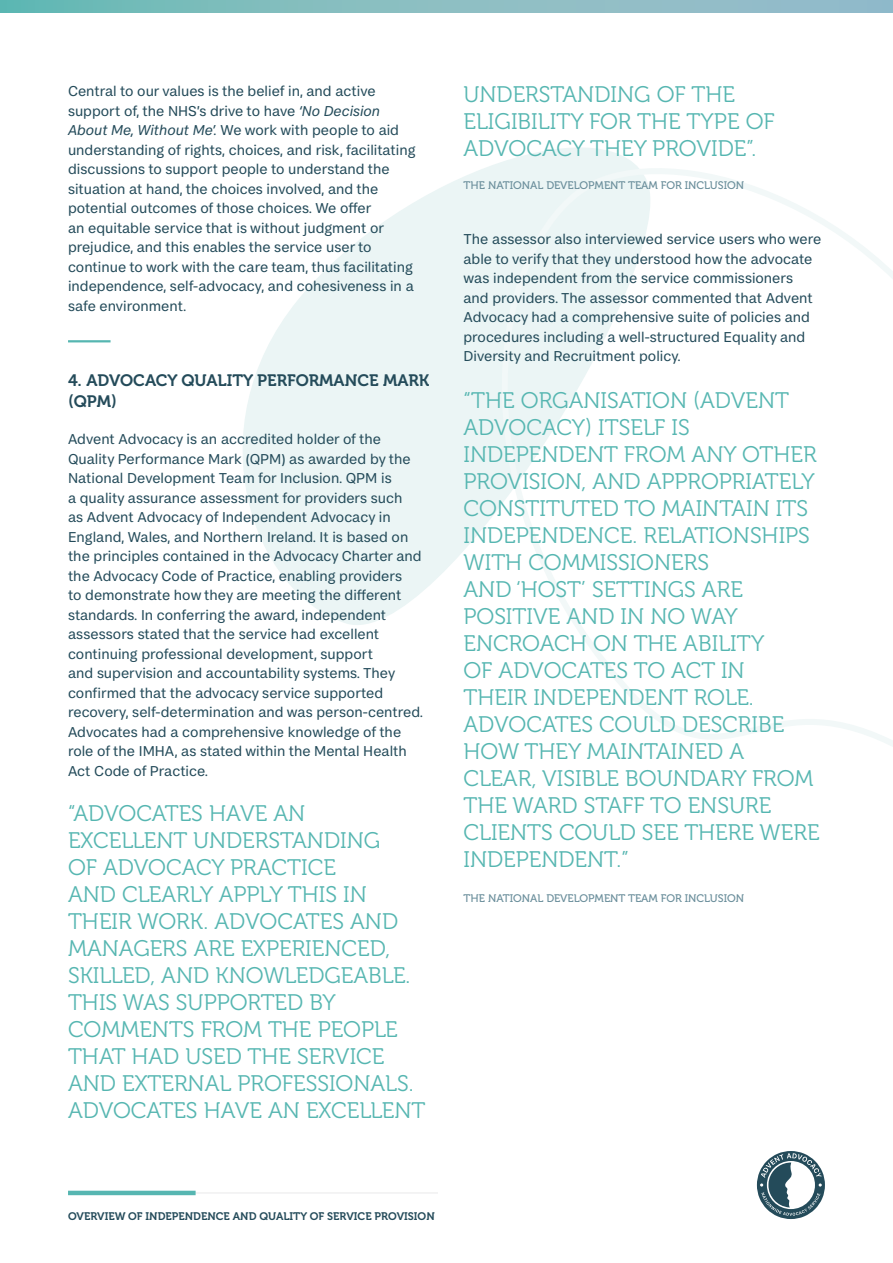
<style>
.page{position:relative;width:893px;height:1263px;background:#fff}
.page>*{position:absolute;margin:0;border:0;box-sizing:border-box;transform-origin:0 0}
.t1{font:22.5px/27px "Museo 300";color:#56b6b1}
.t2{font:16.5px/21px "Museo 700";color:#244b5a}
.t3{font:15px/19.5px "FS Koopman";color:#244b5a}
.t4{font:10.95px "Museo 500";color:#6a8e9b}
.t5{font:10.95px "Museo 700";color:#244b5a}
.s1{font-style:italic}
</style>
<div class="page">
<svg style="left:243px;top:181px;width:212px;height:444px;fill:#ebf5f5"></svg>
<svg style="left:455px;top:147px;width:438px;height:600px"></svg>
<svg style="left:0;top:0;width:893px;height:12px;background:#85bcc1"></svg>
<hr style="left:68px;top:1192px;width:370px;height:2px;background:#f0f0f1">
<hr style="left:68px;top:1191px;width:128px;height:4px;background:#56b6b1">
<svg style="left:757px;top:1151px;width:68px;height:68px"></svg>
<hr style="left:68px;top:340px;width:43px;height:2px;background:#56b6b1">
<p class="t3" style="left:68px;top:81px;width:349px">Central to our values is the belief in, and active support of, the NHS’s drive to have <span class="s1">‘No Decision About Me, Without Me’.</span> We work with people to aid understanding of rights, choices, and risk, facilitating discussions to support people to understand the situation at hand, the choices involved, and the potential outcomes of those choices. We offer<br>an equitable service that is without judgment or prejudice, and this enables the service user to continue to work with the care team, thus facilitating independence, self-advocacy, and cohesiveness in a safe environment.</p>
<p class="t2" style="left:68px;top:370px;width:363px">4. ADVOCACY QUALITY PERFORMANCE MARK (QPM)</p>
<p class="t3" style="left:68px;top:429px;width:356px">Advent Advocacy is an accredited holder of the Quality Performance Mark (QPM) as awarded by the National Development Team for Inclusion. QPM is<br>a quality assurance assessment for providers such<br>as Advent Advocacy of Independent Advocacy in England, Wales, and Northern Ireland. It is based on the principles contained in the Advocacy Charter and the Advocacy Code of Practice, enabling providers<br>to demonstrate how they are meeting the different standards. In conferring the award, independent assessors stated that the service had excellent continuing professional development, support<br>and supervision and accountability systems. They confirmed that the advocacy service supported recovery, self-determination and was person-centred.<br>Advocates had a comprehensive knowledge of the role of the IMHA, as stated within the Mental Health Act Code of Practice.</p>
<p class="t1" style="left:68px;top:800px;width:359px">“ADVOCATES HAVE AN<br>EXCELLENT UNDERSTANDING<br>OF ADVOCACY PRACTICE<br>AND CLEARLY APPLY THIS IN<br>THEIR WORK. ADVOCATES AND<br>MANAGERS ARE EXPERIENCED,<br>SKILLED, AND KNOWLEDGEABLE.<br>THIS WAS SUPPORTED BY<br>COMMENTS FROM THE PEOPLE<br>THAT HAD USED THE SERVICE<br>AND EXTERNAL PROFESSIONALS.<br>ADVOCATES HAVE AN EXCELLENT</p>
<h1 class="t1" style="left:463px;top:81px;width:313px">UNDERSTANDING OF THE<br>ELIGIBILITY FOR THE TYPE OF<br>ADVOCACY THEY PROVIDE”.</h1>
<p class="t4" style="left:463px;top:179px;width:282px">THE NATIONAL DEVELOPMENT TEAM FOR INCLUSION</p>
<p class="t3" style="left:463px;top:229px;width:359px">The assessor also interviewed service users who were able to verify that they understood how the advocate was independent from the service commissioners and providers. The assessor commented that Advent Advocacy had a comprehensive suite of policies and procedures including a well-structured Equality and Diversity and Recruitment policy.</p>
<p class="t1" style="left:463px;top:387px;width:358px">“THE ORGANISATION (ADVENT<br>ADVOCACY) ITSELF IS<br>INDEPENDENT FROM ANY OTHER<br>PROVISION, AND APPROPRIATELY<br>CONSTITUTED TO MAINTAIN ITS<br>INDEPENDENCE. RELATIONSHIPS<br>WITH COMMISSIONERS<br>AND ‘HOST’ SETTINGS ARE<br>POSITIVE AND IN NO WAY<br>ENCROACH ON THE ABILITY<br>OF ADVOCATES TO ACT IN<br>THEIR INDEPENDENT ROLE.<br>ADVOCATES COULD DESCRIBE<br>HOW THEY MAINTAINED A<br>CLEAR, VISIBLE BOUNDARY FROM<br>THE WARD STAFF TO ENSURE<br>CLIENTS COULD SEE THERE WERE<br>INDEPENDENT.”</p>
<p class="t4" style="left:463px;top:892px;width:282px">THE NATIONAL DEVELOPMENT TEAM FOR INCLUSION</p>
<p class="t5" style="left:68px;top:1210px;width:368px">OVERVIEW OF INDEPENDENCE AND QUALITY OF SERVICE PROVISION</p>
</div>
